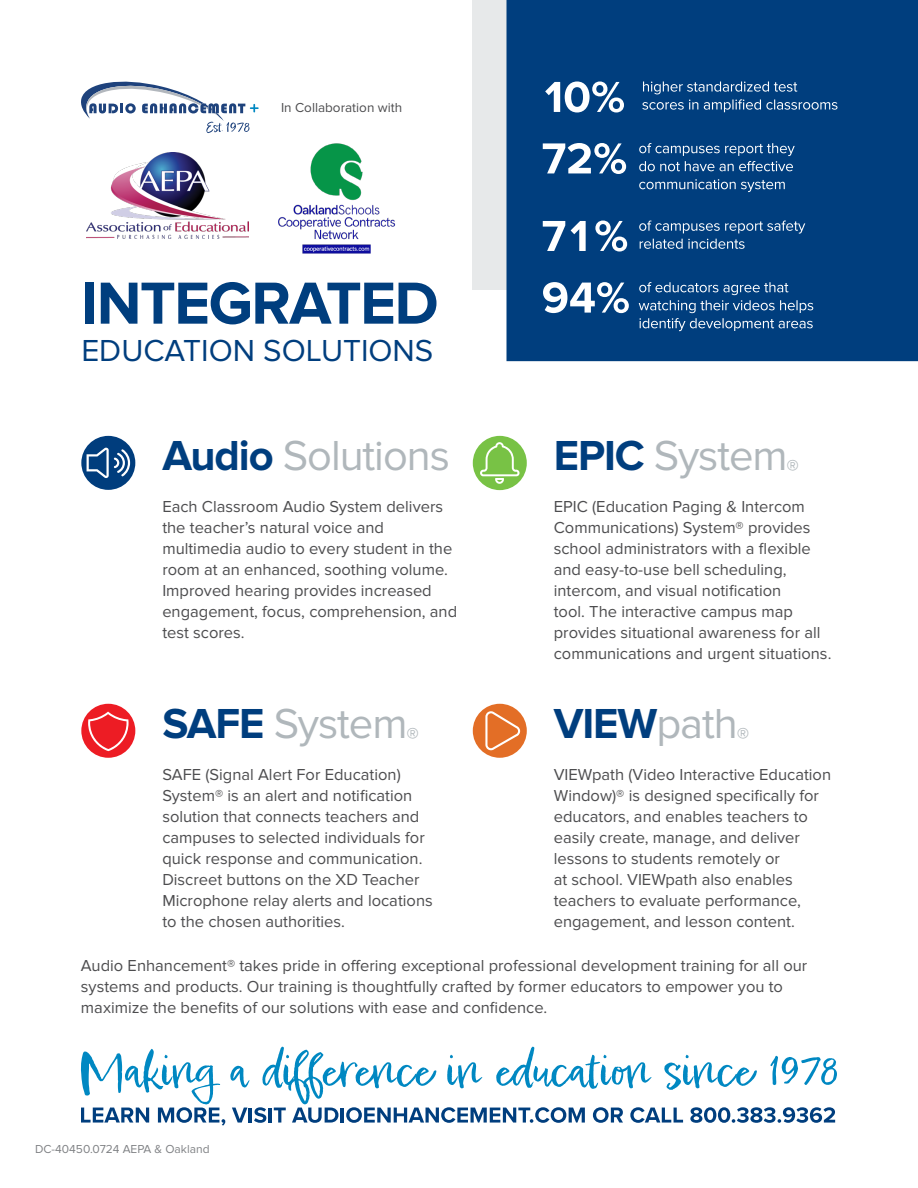
<style>
.page{position:relative;width:918px;height:1188px;background:#fff}
.page>*{position:absolute;margin:0;border:0;box-sizing:border-box;transform-origin:0 0}
.t1{font:700 61.5px "Proxima Nova";letter-spacing:-.025em;color:#003e7e}
.t2{font:43.5px "Proxima Nova";letter-spacing:-.025em;color:#b0b7bb}
.t3{font:700 43.5px "Proxima Nova";color:#003e7e}
.t4{font:31.5px "Proxima Nova";color:#003e7e}
.t5{font:16.5px/21px "Proxima Nova";color:#4d4d4f}
.t6{font:13.5px "Proxima Nova";color:#4d4d4f}
.t7{font:12px "Proxima Nova";color:#808285}
.s1{font-weight:700;color:#003e7e}
.s2{font-weight:400;color:#b0b7bb}
</style>
<div class="page">
<svg style="left:81px;top:81px;width:178px;height:52px"></svg>
<svg style="left:81px;top:1047px;width:756px;height:79px"></svg>
<img style="left:278px;top:143px;width:118px;height:111px">
<img style="left:87px;top:152px;width:162px;height:87px">
<div style="left:473px;top:0;width:445px;height:289px;background:#e7e9ea"></div>
<div style="left:507px;top:0;width:411px;height:361px;background:#003e7e"></div>
<div style="left:81px;top:436px;width:54px;height:54px;background:#003d7d;border-radius:50%"></div>
<svg style="left:87px;top:448px;width:43px;height:30px"></svg>
<div style="left:473px;top:436px;width:54px;height:54px;background:#78c245;border-radius:50%"></div>
<svg style="left:480px;top:442px;width:40px;height:42px"></svg>
<div style="left:81px;top:704px;width:54px;height:54px;background:#ed1c24;border-radius:50%"></div>
<svg style="left:88px;top:712px;width:41px;height:39px"></svg>
<div style="left:473px;top:704px;width:54px;height:54px;background:#e36e26;border-radius:50%"></div>
<svg style="left:485px;top:711px;width:35px;height:39px"></svg>
<svg style="left:545px;top:81px;width:79px;height:31px;background:#6c8fb4"></svg>
<svg style="left:642px;top:81px;width:196px;height:31px;background:#265b91"></svg>
<svg style="left:639px;top:179px;width:146px;height:13px;background:#326397"></svg>
<svg style="left:639px;top:143px;width:156px;height:28px;background:#2c5f94"></svg>
<svg style="left:543px;top:143px;width:83px;height:31px;background:#688cb2"></svg>
<svg style="left:639px;top:221px;width:166px;height:28px;background:#275b91"></svg>
<svg style="left:543px;top:221px;width:84px;height:31px;background:#5881aa"></svg>
<svg style="left:543px;top:282px;width:86px;height:31px"></svg>
<svg style="left:639px;top:282px;width:174px;height:49px;background:#265a91"></svg>
<p class="t6" style="left:281px;top:100px;width:123px">In Collaboration with</p>
<h1 class="t1" style="left:81px;top:268px;width:359px">INTEGRATED</h1>
<h3 class="t4" style="left:81px;top:333px;width:354px">EDUCATION SOLUTIONS</h3>
<h2 class="t2" style="left:162px;top:431px;width:289px"><span class="s1">Audio</span> Solutions</h2>
<p class="t5" style="left:162px;top:496px;width:296px">Each Classroom Audio System delivers the teacher’s natural voice and multimedia audio to every student in the room at an enhanced, soothing volume.<br>Improved hearing provides increased engagement, focus, comprehension, and test scores.</p>
<h2 class="t2" style="left:554px;top:431px;width:247px"><span class="s1">EPIC</span> System<sub>®</sub></h2>
<p class="t5" style="left:554px;top:496px;width:279px">EPIC (Education Paging &amp; Intercom Communications) System® provides school administrators with a flexible and easy-to-use bell scheduling, intercom, and visual notification<br>tool. The interactive campus map provides situational awareness for all communications and urgent situations.</p>
<h2 class="t2" style="left:162px;top:699px;width:258px"><span class="s1">SAFE</span> System<sub>®</sub></h2>
<p class="t5" style="left:162px;top:764px;width:272px">SAFE (Signal Alert For Education)<br>System® is an alert and notification solution that connects teachers and campuses to selected individuals for quick response and communication.<br>Discreet buttons on the XD Teacher Microphone relay alerts and locations to the chosen authorities.</p>
<p class="t5" style="left:81px;top:955px;width:728px">Audio Enhancement® takes pride in offering exceptional professional development training for all our systems and products. Our training is thoughtfully crafted by former educators to empower you to maximize the benefits of our solutions with ease and confidence.</p>
<h2 class="t3" style="left:554px;top:699px;width:197px">VIEW<span class="s2">path</span><sub>®</sub></h2>
<p class="t5" style="left:554px;top:764px;width:279px">VIEWpath (Video Interactive Education Window)® is designed specifically for educators, and enables teachers to easily create, manage, and deliver lessons to students remotely or<br>at school. VIEWpath also enables teachers to evaluate performance, engagement, and lesson content.</p>
<p class="t7" style="left:35px;top:1142px;width:176px">DC-40450.0724 AEPA &amp; Oakland</p>
</div>
